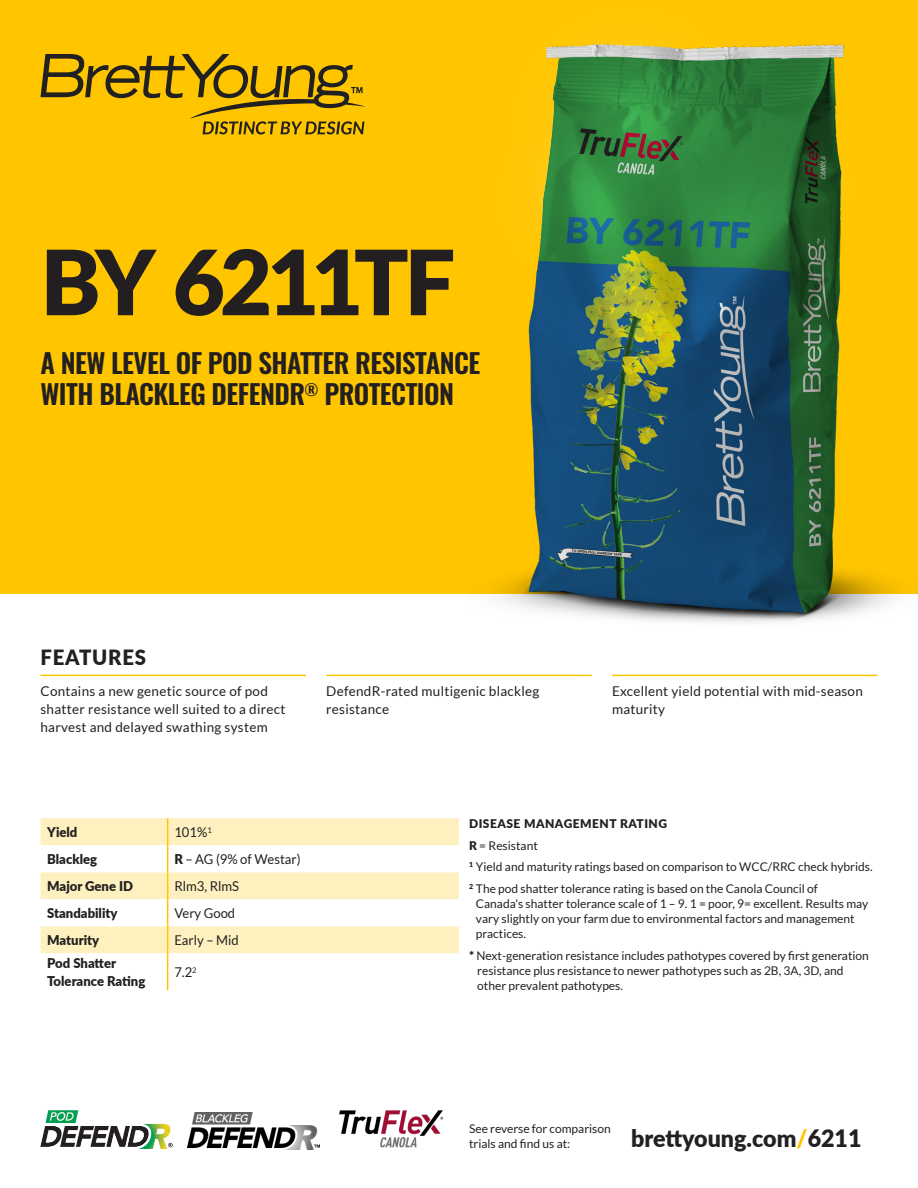
<style>
.page{position:relative;width:918px;height:1188px;background:#fff}
.page>*{position:absolute;margin:0;border:0;box-sizing:border-box;transform-origin:0 0}
.H1_Prouduct_Name{font:900 90px "Lato";letter-spacing:-.06em;color:#231f20}
.H2_Product_Description{font:600 27px/31.5px "Oswald";letter-spacing:-.02em;color:#231f20}
.Website{font:900 24px "Lato";color:#212121}
.t1{font:900 21px "Lato";letter-spacing:.04em;color:#212121}
.Canola_Listed_Features{font:13.5px/18px "Lato";letter-spacing:.02em;color:#212121}
.Table_Subheader{font:900 13.5px/18px "Lato";color:#212121}
.Table_Content{font:13.5px "Lato";color:#212121}
.Small_Copy{font:12px/15px "Lato";color:#212121}
.Small_Copy_Heading{font:900 12px "Lato";letter-spacing:.04em;color:#212121}
.s1{font-weight:900}
.s2{color:#ffc600}
.s3{color:#231f20}
</style>
<div class="page">
<div style="left:0;top:0;width:918px;height:594px;background:#ffc600"></div>
<svg style="left:40px;top:54px;width:325px;height:80px"></svg>
<hr style="left:40px;top:675px;width:266px;height:1px;background:#ffc600">
<hr style="left:326px;top:675px;width:266px;height:1px;background:#ffc600">
<hr style="left:612px;top:675px;width:266px;height:1px;background:#ffc600">
<img style="left:498px;top:41px;width:396px;height:582px">
<svg style="left:40px;top:818px;width:419px;height:172px"></svg>
<hr style="left:167px;top:953px;width:1px;height:37px;background:#ffc600">
<img style="left:339px;top:1110px;width:105px;height:38px">
<img style="left:40px;top:1111px;width:132px;height:37px">
<img style="left:188px;top:1112px;width:132px;height:37px">
<p class="H1_Prouduct_Name" style="left:40px;top:215px;width:416px">BY 6211TF</p>
<p class="H2_Product_Description" style="left:40px;top:349px;width:441px">A NEW LEVEL OF POD SHATTER RESISTANCE<br>WITH BLACKLEG DEFENDR<sup>®</sup> PROTECTION</p>
<h3 class="t1" style="left:40px;top:641px;width:107px">FEATURES</h3>
<p class="Canola_Listed_Features" style="left:40px;top:682px;width:246px">Contains a new genetic source of pod shatter resistance well suited to a direct harvest and delayed swathing system</p>
<p class="Canola_Listed_Features" style="left:326px;top:682px;width:215px">DefendR-rated multigenic blackleg resistance</p>
<p class="Canola_Listed_Features" style="left:612px;top:682px;width:252px">Excellent yield potential with mid-season maturity</p>
<p class="Table_Subheader" style="left:47px;top:823px;width:32px">Yield</p>
<p class="Table_Content" style="left:174px;top:825px;width:39px">101%<sup>1</sup></p>
<p class="Table_Subheader" style="left:47px;top:850px;width:51px">Blackleg</p>
<p class="Table_Content" style="left:174px;top:852px;width:128px"><span class="s1">R</span> – AG (9% of Westar)</p>
<p class="Table_Subheader" style="left:47px;top:877px;width:87px">Major Gene ID</p>
<p class="Table_Content" style="left:174px;top:879px;width:66px">Rlm3, RlmS</p>
<p class="Table_Subheader" style="left:47px;top:904px;width:72px">Standability</p>
<p class="Table_Content" style="left:174px;top:906px;width:62px">Very Good</p>
<p class="Table_Subheader" style="left:47px;top:931px;width:54px">Maturity</p>
<p class="Table_Content" style="left:174px;top:933px;width:66px">Early – Mid</p>
<p class="Table_Subheader" style="left:47px;top:954px;width:100px">Pod Shatter<br>Tolerance Rating</p>
<p class="Table_Content" style="left:174px;top:965px;width:24px">7.2<sup>2</sup></p>
<p class="Small_Copy_Heading" style="left:469px;top:815px;width:199px">DISEASE MANAGEMENT RATING</p>
<p class="Small_Copy" style="left:469px;top:838px;width:70px"><span class="s1">R</span> = Resistant</p>
<p class="Small_Copy" style="left:469px;top:859px;width:405px"><sup>1</sup> Yield and maturity ratings based on comparison to WCC/RRC check hybrids.</p>
<p class="Small_Copy" style="left:476px;top:881px;width:394px;text-indent:-7px"><sup>2</sup> The pod shatter tolerance rating is based on the Canola Council of Canada's shatter tolerance scale of 1 – 9. 1 = poor, 9= excellent. Results may vary slightly on your farm due to environmental factors and management practices.</p>
<p class="Small_Copy" style="left:477px;top:948px;width:393px;text-indent:-8px"><span class="s1">*</span> Next-generation resistance includes pathotypes covered by first generation resistance plus resistance to newer pathotypes such as 2B, 3A, 3D, and other prevalent pathotypes.</p>
<p class="Small_Copy" style="left:469px;top:1121px;width:143px">See reverse for comparison trials and find us at:</p>
<p class="Website" style="left:631px;top:1121px;width:232px">brettyoung.com<span class="s2">/</span><span class="s3">6211</span></p>
</div>
